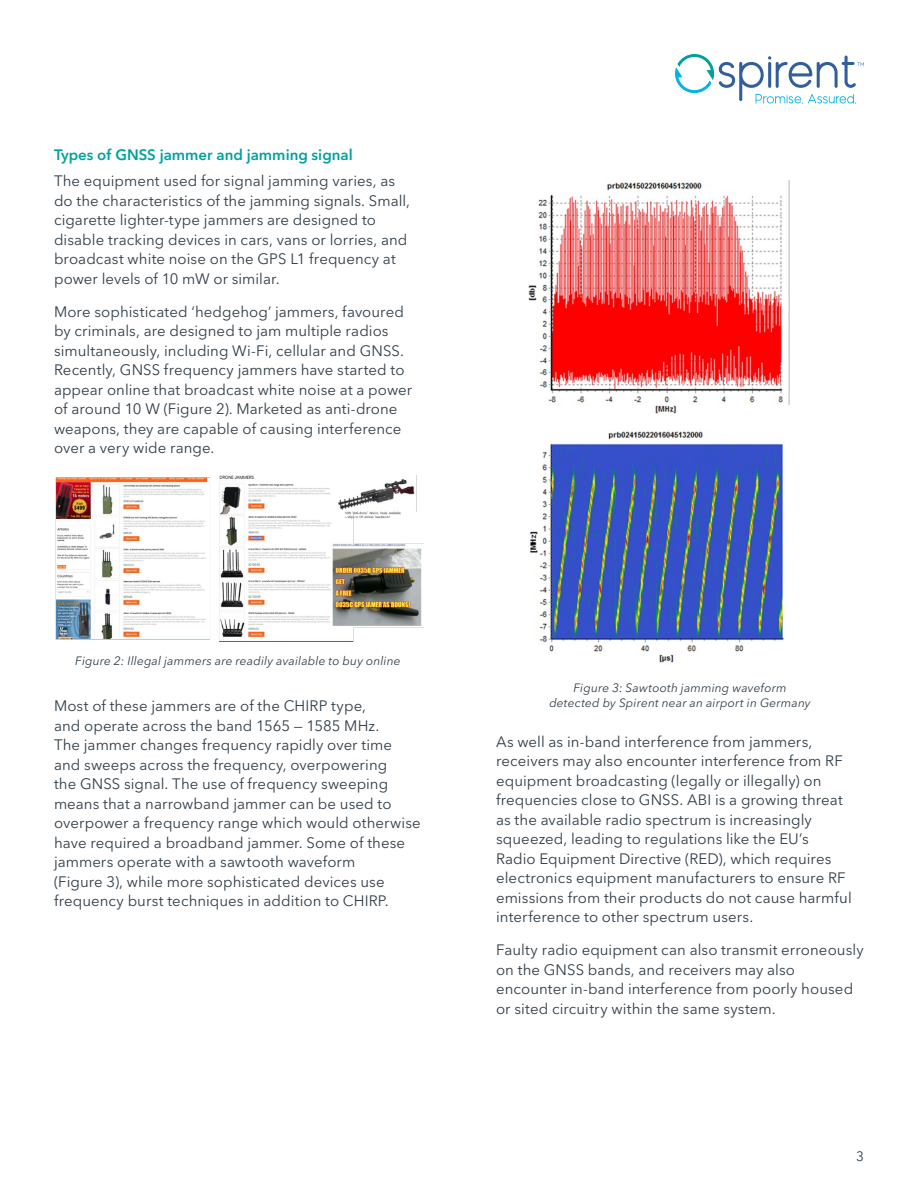
<style>
.page{position:relative;width:918px;height:1188px;background:#fff}
.page>*{position:absolute;margin:0;border:0;box-sizing:border-box;transform-origin:0 0}
.Body_Text{font:15px/19.5px "Avenir Next LT Pro";letter-spacing:.005em;color:#303e49}
.Heading_2{font:600 15px "Avenir Next LT Pro";color:#00a19c}
.t1{font:13.5px "Avenir Next LT Pro";color:#303e49}
.t2{font:italic 12px/15px "Avenir Next LT Pro";letter-spacing:.01em;color:#303e49;text-align:center}
</style>
<div class="page">
<svg style="left:675px;top:54px;width:189px;height:50px"></svg>
<img style="left:55px;top:476px;width:368px;height:165px">
<img style="left:528px;top:180px;width:261px;height:234px">
<img style="left:530px;top:431px;width:254px;height:232px">
<div style="left:787px;top:405px;width:5px;height:243px;background:#fff"></div>
<p class="Heading_2" style="left:54px;top:146px;width:300px">Types of GNSS jammer and jamming signal</p>
<p class="Body_Text" style="left:54px;top:171px;width:358px">The equipment used for signal jamming varies, as do the characteristics of the jamming signals. Small, cigarette lighter-type jammers are designed to disable tracking devices in cars, vans or lorries, and broadcast white noise on the GPS L1 frequency at power levels of 10 mW or similar.</p>
<p class="Body_Text" style="left:54px;top:302px;width:360px">More sophisticated ‘hedgehog’ jammers, favoured by criminals, are designed to jam multiple radios simultaneously, including Wi-Fi, cellular and GNSS.<br>Recently, GNSS frequency jammers have started to appear online that broadcast white noise at a power of around 10 W (Figure 2). Marketed as anti-drone weapons, they are capable of causing interference over a very wide range.</p>
<p class="t2" style="left:75px;top:653px;width:327px">Figure 2: Illegal jammers are readily available to buy online</p>
<p class="Body_Text" style="left:54px;top:696px;width:368px">Most of these jammers are of the CHIRP type,<br>and operate across the band 1565 — 1585 MHz.<br>The jammer changes frequency rapidly over time and sweeps across the frequency, overpowering<br>the GNSS signal. The use of frequency sweeping means that a narrowband jammer can be used to overpower a frequency range which would otherwise have required a broadband jammer. Some of these jammers operate with a sawtooth waveform<br>(Figure 3), while more sophisticated devices use frequency burst techniques in addition to CHIRP.</p>
<p class="t2" style="left:549px;top:680px;width:263px">Figure 3: Sawtooth jamming waveform detected by Spirent near an airport in Germany</p>
<p class="Body_Text" style="left:496px;top:732px;width:357px">As well as in-band interference from jammers, receivers may also encounter interference from RF equipment broadcasting (legally or illegally) on frequencies close to GNSS. ABI is a growing threat as the available radio spectrum is increasingly squeezed, leading to regulations like the EU’s Radio Equipment Directive (RED), which requires electronics equipment manufacturers to ensure RF emissions from their products do not cause harmful interference to other spectrum users.</p>
<p class="Body_Text" style="left:496px;top:940px;width:369px">Faulty radio equipment can also transmit erroneously on the GNSS bands, and receivers may also encounter in-band interference from poorly housed or sited circuitry within the same system.</p>
<p class="t1" style="left:856px;top:1148px;width:9px">3</p>
</div>
